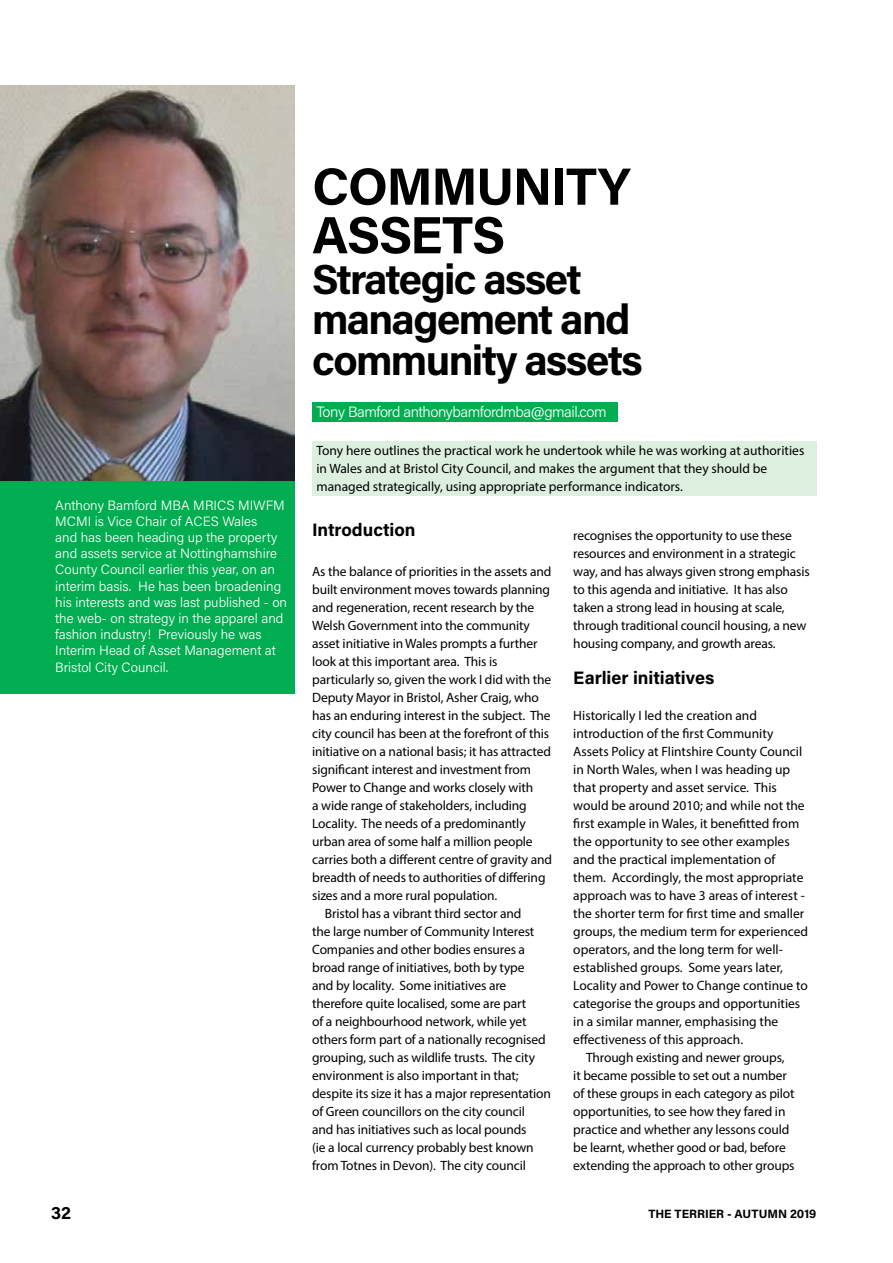
<style>
.page{position:relative;width:893px;height:1263px;background:#fff}
.page>*{position:absolute;margin:0;border:0;box-sizing:border-box;transform-origin:0 0}
.t1{font:700 52.35px/48.6px "Acumin Pro";letter-spacing:-.025em;color:#000}
.t2{font:700 42px/40.5px "Acumin Pro";letter-spacing:-.04em;color:#000}
.t3{font:700 18px "Acumin Pro";color:#000}
.t4{font:300 15px "Acumin Pro";letter-spacing:-.03em;color:#fff}
.t5{font:13.5px/18px "Myriad Pro";letter-spacing:-.01em;color:#000}
.t6{font:300 13.5px/16.2px "Acumin Pro";color:#fff}
.t7{font:700 12px "Acumin Pro";color:#000}
</style>
<div class="page">
<div style="left:0;top:481px;width:294px;height:212px;background:#00ae51"></div>
<img style="left:0;top:85px;width:294px;height:396px">
<div style="left:312px;top:402px;width:306px;height:19px;background:#00ae51"></div>
<div style="left:312px;top:441px;width:504px;height:54px;background:#ddefdf"></div>
<h1 class="t1" style="left:312px;top:160px;width:320px">COMMUNITY<br>ASSETS</h1>
<h2 class="t2" style="left:312px;top:257px;width:332px">Strategic asset management and community assets</h2>
<p class="t6" style="left:55px;top:496px;width:233px">Anthony Bamford MBA MRICS MIWFM MCMI is Vice Chair of ACES Wales<br>and has been heading up the property and assets service at Nottinghamshire County Council earlier this year, on an interim basis. He has been broadening his interests and was last published - on the web- on strategy in the apparel and fashion industry! Previously he was Interim Head of Asset Management at Bristol City Council.</p>
<p class="t4" style="left:316px;top:401px;width:292px">Tony Bamford anthonybamfordmba@gmail.com</p>
<p class="t5" style="left:316px;top:441px;width:489px">Tony here outlines the practical work he undertook while he was working at authorities in Wales and at Bristol City Council, and makes the argument that they should be managed strategically, using appropriate performance indicators.</p>
<h3 class="t3" style="left:312px;top:517px;width:105px">Introduction</h3>
<p class="t5" style="left:312px;top:562px;width:241px">As the balance of priorities in the assets and</p>
<p class="t5" style="left:312px;top:580px;width:239px">built environment moves towards planning</p>
<p class="t5" style="left:312px;top:598px;width:224px">and regeneration, recent research by the</p>
<p class="t5" style="left:312px;top:616px;width:219px">Welsh Government into the community</p>
<p class="t5" style="left:312px;top:634px;width:227px">asset initiative in Wales prompts a further</p>
<p class="t5" style="left:312px;top:652px;width:187px">look at this important area. This is</p>
<p class="t5" style="left:312px;top:670px;width:241px">particularly so, given the work I did with the</p>
<p class="t5" style="left:312px;top:688px;width:228px">Deputy Mayor in Bristol, Asher Craig, who</p>
<p class="t5" style="left:312px;top:706px;width:240px">has an enduring interest in the subject. The</p>
<p class="t5" style="left:312px;top:724px;width:238px">city council has been at the forefront of this</p>
<p class="t5" style="left:312px;top:742px;width:240px">initiative on a national basis; it has attracted</p>
<p class="t5" style="left:312px;top:760px;width:220px">significant interest and investment from</p>
<p class="t5" style="left:312px;top:778px;width:223px">Power to Change and works closely with</p>
<p class="t5" style="left:312px;top:796px;width:216px">a wide range of stakeholders, including</p>
<p class="t5" style="left:312px;top:814px;width:215px">Locality. The needs of a predominantly</p>
<p class="t5" style="left:312px;top:832px;width:222px">urban area of some half a million people</p>
<p class="t5" style="left:312px;top:850px;width:242px">carries both a different centre of gravity and</p>
<p class="t5" style="left:312px;top:868px;width:235px">breadth of needs to authorities of differing</p>
<p class="t5" style="left:312px;top:886px;width:187px">sizes and a more rural population.</p>
<p class="t5" style="left:325px;top:904px;width:198px">Bristol has a vibrant third sector and</p>
<p class="t5" style="left:312px;top:922px;width:224px">the large number of Community Interest</p>
<p class="t5" style="left:312px;top:940px;width:214px">Companies and other bodies ensures a</p>
<p class="t5" style="left:312px;top:958px;width:214px">broad range of initiatives, both by type</p>
<p class="t5" style="left:312px;top:976px;width:196px">and by locality. Some initiatives are</p>
<p class="t5" style="left:312px;top:994px;width:215px">therefore quite localised, some are part</p>
<p class="t5" style="left:312px;top:1012px;width:216px">of a neighbourhood network, while yet</p>
<p class="t5" style="left:312px;top:1030px;width:235px">others form part of a nationally recognised</p>
<p class="t5" style="left:312px;top:1048px;width:224px">grouping, such as wildlife trusts. The city</p>
<p class="t5" style="left:312px;top:1066px;width:208px">environment is also important in that;</p>
<p class="t5" style="left:312px;top:1084px;width:240px">despite its size it has a major representation</p>
<p class="t5" style="left:312px;top:1102px;width:214px">of Green councillors on the city council</p>
<p class="t5" style="left:312px;top:1120px;width:216px">and has initiatives such as local pounds</p>
<p class="t5" style="left:312px;top:1138px;width:223px">(ie a local currency probably best known</p>
<p class="t5" style="left:312px;top:1156px;width:215px">from Totnes in Devon). The city council</p>
<p class="t5" style="left:573px;top:526px;width:238px">recognises the opportunity to use these resources and environment in a strategic way, and has always given strong emphasis to this agenda and initiative. It has also taken a strong lead in housing at scale, through traditional council housing, a new housing company, and growth areas.</p>
<h3 class="t3" style="left:573px;top:665px;width:143px">Earlier initiatives</h3>
<p class="t5" style="left:573px;top:706px;width:185px">Historically I led the creation and</p>
<p class="t5" style="left:573px;top:724px;width:202px">introduction of the first Community</p>
<p class="t5" style="left:573px;top:742px;width:230px">Assets Policy at Flintshire County Council</p>
<p class="t5" style="left:573px;top:760px;width:218px">in North Wales, when I was heading up</p>
<p class="t5" style="left:573px;top:778px;width:205px">that property and asset service. This</p>
<p class="t5" style="left:573px;top:796px;width:233px">would be around 2010; and while not the</p>
<p class="t5" style="left:573px;top:814px;width:227px">first example in Wales, it benefitted from</p>
<p class="t5" style="left:573px;top:832px;width:218px">the opportunity to see other examples</p>
<p class="t5" style="left:573px;top:850px;width:204px">and the practical implementation of</p>
<p class="t5" style="left:573px;top:868px;width:232px">them. Accordingly, the most appropriate</p>
<p class="t5" style="left:573px;top:886px;width:233px">approach was to have 3 areas of interest -</p>
<p class="t5" style="left:573px;top:904px;width:232px">the shorter term for first time and smaller</p>
<p class="t5" style="left:573px;top:922px;width:236px">groups, the medium term for experienced</p>
<p class="t5" style="left:573px;top:940px;width:211px">operators, and the long term for well-</p>
<p class="t5" style="left:573px;top:958px;width:211px">established groups. Some years later,</p>
<p class="t5" style="left:573px;top:976px;width:236px">Locality and Power to Change continue to</p>
<p class="t5" style="left:573px;top:994px;width:228px">categorise the groups and opportunities</p>
<p class="t5" style="left:573px;top:1012px;width:206px">in a similar manner, emphasising the</p>
<p class="t5" style="left:573px;top:1030px;width:171px">effectiveness of this approach.</p>
<p class="t5" style="left:586px;top:1048px;width:200px">Through existing and newer groups,</p>
<p class="t5" style="left:573px;top:1066px;width:215px">it became possible to set out a number</p>
<p class="t5" style="left:573px;top:1084px;width:223px">of these groups in each category as pilot</p>
<p class="t5" style="left:573px;top:1102px;width:214px">opportunities, to see how they fared in</p>
<p class="t5" style="left:573px;top:1120px;width:218px">practice and whether any lessons could</p>
<p class="t5" style="left:573px;top:1138px;width:214px">be learnt, whether good or bad, before</p>
<p class="t5" style="left:573px;top:1156px;width:223px">extending the approach to other groups</p>
<h3 class="t3" style="left:51px;top:1199px;width:22px">32</h3>
<p class="t7" style="left:648px;top:1206px;width:170px">THE TERRIER - AUTUMN 2019</p>
</div>
